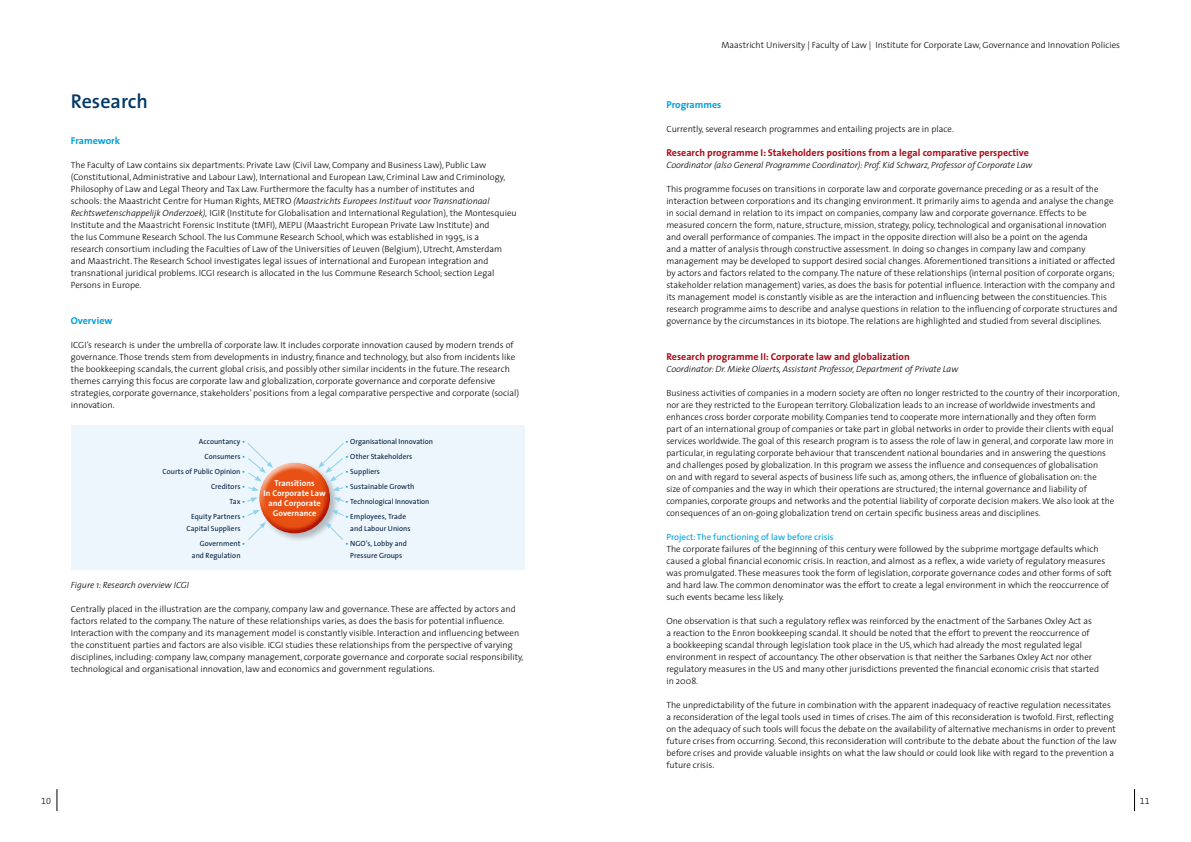
<style>
.page{position:relative;width:1191px;height:842px;background:#fff}
.page>*{position:absolute;margin:0;border:0;box-sizing:border-box;transform-origin:0 0}
.t1{font:600 20px "The Sans";color:#003867}
.t2{font:700 10px "The Sans";color:#af0917}
.t3{font:700 10px "The Sans";color:#00a1db}
.t4{font:300 9px/12px "The Sans";color:#000}
.t5{font:italic 300 9px "The Sans";color:#000}
.t6{font:9px "The Sans";color:#00a1db}
.t7{font:9px "The Sans Light Expert";color:#000}
.t8{font:700 8.5px/10px "The Sans";letter-spacing:.005em;color:#fff;text-align:center}
.t9{font:7.5px/15px "The Sans";letter-spacing:.005em;color:#001a3d}
.s1{font-style:italic}
.s2{color:#00a1db}
</style>
<div class="page">
<svg style="left:57px;top:789px;width:1px;height:22px"></svg>
<svg style="left:1134px;top:789px;width:1px;height:22px"></svg>
<div style="left:71px;top:426px;width:453px;height:144px;background:#ecf6fc"></div>
<div style="left:258px;top:461px;width:81px;height:82px;background:#000;opacity:.25"></div>
<div style="left:252px;top:461px;width:78px;height:58px;background:#fff;opacity:.75"></div>
<div style="left:258px;top:473px;width:79px;height:61px;background:#af0917;opacity:.75"></div>
<svg style="left:247px;top:443px;width:26px;height:48px"></svg>
<svg style="left:318px;top:443px;width:26px;height:48px"></svg>
<svg style="left:247px;top:497px;width:10px;height:6px"></svg>
<svg style="left:334px;top:497px;width:10px;height:6px"></svg>
<svg style="left:247px;top:510px;width:19px;height:31px"></svg>
<svg style="left:325px;top:510px;width:19px;height:31px"></svg>
<h1 class="t1" style="left:71px;top:85px;width:79px">Research</h1>
<p class="t3" style="left:71px;top:132px;width:51px">Framework</p>
<p class="t4" style="left:71px;top:159px;width:447px">The Faculty of Law contains six departments: Private Law (Civil Law, Company and Business Law), Public Law (Constitutional, Administrative and Labour Law), International and European Law, Criminal Law and Criminology, Philosophy of Law and Legal Theory and Tax Law. Furthermore the faculty has a number of institutes and<br>schools: the Maastricht Centre for Human Rights, METRO <span class="s1">(Maastrichts Europees Instituut voor Transnationaal Rechtswetenschappelijk Onderzoek),</span> IGIR (Institute for Globalisation and International Regulation), the Montesquieu Institute and the Maastricht Forensic Institute (tMFI), MEPLI (Maastricht European Private Law Institute) and<br>the Ius Commune Research School. The Ius Commune Research School, which was established in 1995, is a<br>research consortium including the Faculties of Law of the Universities of Leuven (Belgium), Utrecht, Amsterdam and Maastricht. The Research School investigates legal issues of international and European integration and transnational juridical problems. ICGI research is allocated in the Ius Commune Research School; section Legal Persons in Europe.</p>
<p class="t3" style="left:71px;top:312px;width:43px">Overview</p>
<p class="t4" style="left:71px;top:339px;width:450px">ICGI’s research is under the umbrella of corporate law. It includes corporate innovation caused by modern trends of governance. Those trends stem from developments in industry, finance and technology, but also from incidents like the bookkeeping scandals, the current global crisis, and possibly other similar incidents in the future. The research themes carrying this focus are corporate law and globalization, corporate governance and corporate defensive strategies, corporate governance, stakeholders’ positions from a legal comparative perspective and corporate (social) innovation.</p>
<p class="t9" style="left:162px;top:433px;width:84px;text-align:right">Accountancy <span class="s2">•<br></span>Consumers <span class="s2">•<br></span>Courts of Public Opinion <span class="s2">•<br></span>Creditors <span class="s2">•<br></span>Tax <span class="s2">•<br></span>Equity Partners <span class="s2">•</span></p>
<p class="t9" style="left:200px;top:520px;width:47px;text-indent:-13px">Capital Suppliers<br>Government <span class="s2">•</span></p>
<p class="t9" style="left:192px;top:547px;width:50px">and Regulation</p>
<p class="t8" style="left:263px;top:478px;width:64px">Transitions<br>In Corporate Law and Corporate<br>Governance</p>
<p class="t9" style="left:345px;top:433px;width:89px"><span class="s2">•</span> Organisational Innovation</p>
<p class="t9" style="left:345px;top:448px;width:68px"><span class="s2">•</span> Other Stakeholders</p>
<p class="t9" style="left:345px;top:463px;width:36px"><span class="s2">•</span> Suppliers</p>
<p class="t9" style="left:345px;top:478px;width:70px"><span class="s2">•</span> Sustainable Growth</p>
<p class="t9" style="left:345px;top:493px;width:85px"><span class="s2">•</span> Technological Innovation</p>
<p class="t9" style="left:350px;top:510px;width:62px;line-height:12px;text-indent:-5px"><span class="s2">•</span> Employees, Trade and Labour U nions</p>
<p class="t9" style="left:345px;top:537px;width:63px;line-height:12px;text-align:center"><span class="s2">•</span> NGO’s, Lobby and<br>Pressure Groups</p>
<p class="t5" style="left:71px;top:578px;width:120px">Figure 1: Research overview ICGI</p>
<p class="t4" style="left:71px;top:603px;width:454px">Centrally placed in the illustration are the company, company law and governance. These are affected by actors and factors related to the company. The nature of these relationships varies, as does the basis for potential influence.<br>Interaction with the company and its management model is constantly visible. Interaction and influencing between the constituent parties and factors are also visible. ICGI studies these relationships from the perspective of varying disciplines, including: company law, company management, corporate governance and corporate social responsibility, technological and organisational innovation, law and economics and government regulations.</p>
<p class="t4" style="left:721px;top:39px;width:400px">Maastricht University | Faculty of Law | Institute for Corporate Law, Governance and Innovation Policies</p>
<p class="t3" style="left:666px;top:96px;width:57px">Programmes</p>
<p class="t4" style="left:666px;top:122px;width:289px">Currently, several research programmes and entailing projects are in place.</p>
<p class="t2" style="left:666px;top:144px;width:364px">Research programme I: Stakeholders positions from a legal comparative perspective</p>
<p class="t5" style="left:666px;top:157px;width:367px">Coordinator (also General Programme Coordinator): Prof. Kid Schwarz, Professor of Corporate Law</p>
<p class="t4" style="left:666px;top:182px;width:452px">This programme focuses on transitions in corporate law and corporate governance preceding or as a result of the interaction between corporations and its changing environment. It primarily aims to agenda and analyse the change in social demand in relation to its impact on companies, company law and corporate governance. Effects to be measured concern the form, nature, structure, mission, strategy, policy, technological and organisational innovation and overall performance of companies. The impact in the opposite direction will also be a point on the agenda<br>and a matter of analysis through constructive assessment. In doing so changes in company law and company management may be developed to support desired social changes. Aforementioned transitions a initiated or affected by actors and factors related to the company. The nature of these relationships (internal position of corporate organs; stakeholder relation management) varies, as does the basis for potential influence. Interaction with the company and its management model is constantly visible as are the interaction and influencing between the constituencies. This research programme aims to describe and analyse questions in relation to the influencing of corporate structures and governance by the circumstances in its biotope. The relations are highlighted and studied from several disciplines.</p>
<p class="t2" style="left:666px;top:348px;width:245px">Research programme II: Corporate law and globalization</p>
<p class="t5" style="left:666px;top:361px;width:293px">Coordinator: Dr. Mieke Olaerts, Assistant Professor, Department of Private Law</p>
<p class="t4" style="left:666px;top:386px;width:454px">Business activities of companies in a modern society are often no longer restricted to the country of their incorporation, nor are they restricted to the European territory. Globalization leads to an increase of worldwide investments and enhances cross border corporate mobility. Companies tend to cooperate more internationally and they often form<br>part of an international group of companies or take part in global networks in order to provide their clients with equal services worldwide. The goal of this research program is to assess the role of law in general, and corporate law more in particular, in regulating corporate behaviour that transcendent national boundaries and in answering the questions and challenges posed by globalization. In this program we assess the influence and consequences of globalisation<br>on and with regard to several aspects of business life such as, among others, the influence of globalisation on: the<br>size of companies and the way in which their operations are structured; the internal governance and liability of companies, corporate groups and networks and the potential liability of corporate decision makers.We also look at the consequences of an on-going globalization trend on certain specific business areas and disciplines.</p>
<p class="t6" style="left:666px;top:529px;width:169px">Project: The functioning of law before crisis</p>
<p class="t4" style="left:666px;top:542px;width:447px">The corporate failures of the beginning of this century were followed by the subprime mortgage defaults which caused a global financial economic crisis. In reaction, and almost as a reflex, a wide variety of regulatory measures was promulgated. These measures took the form of legislation, corporate governance codes and other forms of soft and hard law. The common denominator was the effort to create a legal environment in which the reoccurrence of such events became less likely.</p>
<p class="t4" style="left:666px;top:614px;width:434px">One observation is that such a regulatory reflex was reinforced by the enactment of the Sarbanes Oxley Act as<br>a reaction to the Enron bookkeeping scandal. It should be noted that the effort to prevent the reoccurrence of<br>a bookkeeping scandal through legislation took place in the US, which had already the most regulated legal environment in respect of accountancy. The other observation is that neither the Sarbanes Oxley Act nor other regulatory measures in the US and many other jurisdictions prevented the financial economic crisis that started in 2008.</p>
<p class="t4" style="left:666px;top:698px;width:451px">The unpredictability of the future in combination with the apparent inadequacy of reactive regulation necessitates a reconsideration of the legal tools used in times of crises. The aim of this reconsideration is twofold. First, reflecting on the adequacy of such tools will focus the debate on the availability of alternative mechanisms in order to prevent future crises from occurring. Second, this reconsideration will contribute to the debate about the function of the law before crises and provide valuable insights on what the law should or could look like with regard to the prevention a future crisis.</p>
<p class="t7" style="left:41px;top:793px;width:11px">10</p>
<p class="t7" style="left:1140px;top:793px;width:11px">11</p>
</div>
